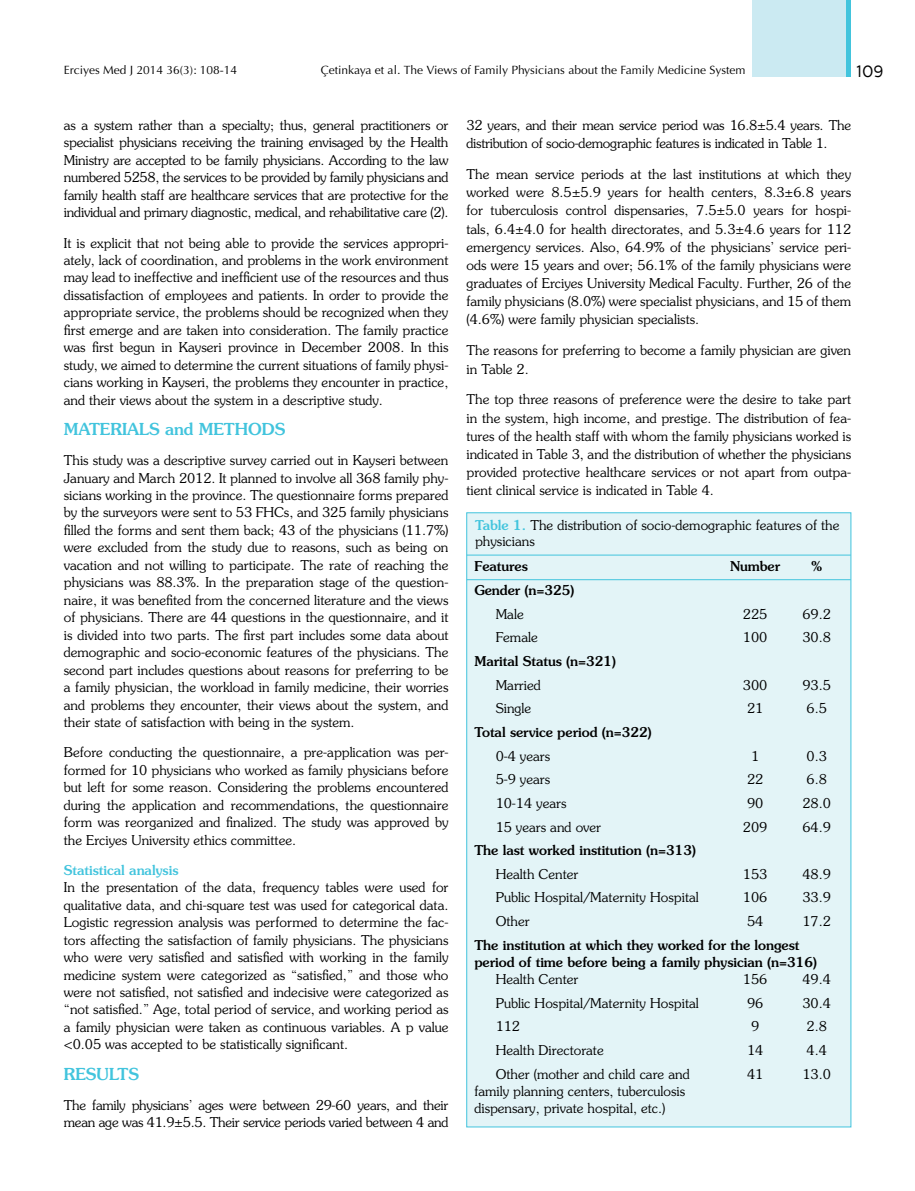
<style>
.page{position:relative;width:915px;height:1191px;background:#fff}
.page>*{position:absolute;margin:0;border:0;box-sizing:border-box;transform-origin:0 0}
.t1{font:500 16.5px "Souvenir Std";color:#42c4dd}
.t2{font:16.5px "Centrale Sans";color:#000}
.t3{font:300 13.5px/17.4px "Souvenir Std";color:#000;text-align:justify}
.t4{font:300 13.5px/17.4px "Souvenir Std";letter-spacing:-.02em;color:#000}
.t5{font:500 13.5px "Souvenir Std";color:#000}
.t6{font:500 13.5px "Souvenir Std";color:#42c4dd}
.t7{font:12px "Optima Normal Tr";color:#000}
.s1{font-weight:500;color:#42c4dd}
</style>
<div class="page">
<div style="left:466px;top:512px;width:384px;height:615px;background:#e3f4f7;border:1px solid #42c4dd"></div>
<hr style="left:466px;top:579px;width:384px;height:1px;background:#42c4dd">
<hr style="left:466px;top:555px;width:384px;height:1px;background:#42c4dd">
<div style="left:752px;top:0;width:98px;height:77px;background:#cbeaf2"></div>
<hr style="left:846px;top:0;width:4px;height:77px;background:#42c4dd">
<p class="t7" style="left:64px;top:62px;width:175px">Erciyes Med J 2014 36(3): 108-14</p>
<p class="t7" style="left:320px;top:62px;width:426px">Çetinkaya et al. The Views of Family Physicians about the Family Medicine System</p>
<p class="t2" style="left:856px;top:62px;width:29px">109</p>
<p class="t3" style="left:64px;top:116px;width:386px">as a system rather than a specialty; thus, general practitioners or specialist physicians receiving the training envisaged by the Health Ministry are accepted to be family physicians. According to the law numbered 5258, the services to be provided by family physicians and family health staff are healthcare services that are protective for the individual and primary diagnostic, medical, and rehabilitative care (2).</p>
<p class="t3" style="left:64px;top:234px;width:386px">It is explicit that not being able to provide the services appropri&shy;ately, lack of coordination, and problems in the work environment may lead to ineffective and inefficient use of the resources and thus dissatisfaction of employees and patients. In order to provide the appropriate service, the problems should be recognized when they first emerge and are taken into consideration. The family practice was first begun in Kayseri province in December 2008. In this study, we aimed to determine the current situations of family physi&shy;cians working in Kayseri, the problems they encounter in practice, and their views about the system in a descriptive study.</p>
<p class="t1" style="left:64px;top:419px;width:223px">MATERIALS and METHODS</p>
<p class="t3" style="left:64px;top:451px;width:386px">This study was a descriptive survey carried out in Kayseri between January and March 2012. It planned to involve all 368 family phy&shy;sicians working in the province. The questionnaire forms prepared by the surveyors were sent to 53 FHCs, and 325 family physicians filled the forms and sent them back; 43 of the physicians (11.7%) were excluded from the study due to reasons, such as being on vacation and not willing to participate. The rate of reaching the physicians was 88.3%. In the preparation stage of the question&shy;naire, it was benefited from the concerned literature and the views of physicians. There are 44 questions in the questionnaire, and it is divided into two parts. The first part includes some data about demographic and socio-economic features of the physicians. The second part includes questions about reasons for preferring to be a family physician, the workload in family medicine, their worries and problems they encounter, their views about the system, and their state of satisfaction with being in the system.</p>
<p class="t3" style="left:64px;top:743px;width:386px">Before conducting the questionnaire, a pre-application was per&shy;formed for 10 physicians who worked as family physicians before but left for some reason. Considering the problems encountered during the application and recommendations, the questionnaire form was reorganized and finalized. The study was approved by the Erciyes University ethics committee.</p>
<p class="t6" style="left:64px;top:861px;width:116px">Statistical analysis</p>
<p class="t3" style="left:64px;top:878px;width:386px">In the presentation of the data, frequency tables were used for qualitative data, and chi-square test was used for categorical data.<br>Logistic regression analysis was performed to determine the fac&shy;tors affecting the satisfaction of family physicians. The physicians who were very satisfied and satisfied with working in the family medicine system were categorized as “satisfied,” and those who were not satisfied, not satisfied and indecisive were categorized as “not satisfied.” Age, total period of service, and working period as a family physician were taken as continuous variables. A p value &lt;0.05 was accepted to be statistically significant.</p>
<p class="t1" style="left:64px;top:1063px;width:77px">RESULTS</p>
<p class="t4" style="left:64px;top:1096px;width:386px">The family physicians’ ages were between 29-60 years, and their mean age was 41.9±5.5. Their service periods varied between 4 and</p>
<p class="t4" style="left:466px;top:116px;width:386px;line-height:18.1px">32 years, and their mean service period was 16.8±5.4 years. The distribution of socio-demographic features is indicated in Table 1.</p>
<p class="t3" style="left:466px;top:165px;width:386px;line-height:18.1px">The mean service periods at the last institutions at which they worked were 8.5±5.9 years for health centers, 8.3±6.8 years for tuberculosis control dispensaries, 7.5±5.0 years for hospi&shy;tals, 6.4±4.0 for health directorates, and 5.3±4.6 years for 112 emergency services. Also, 64.9% of the physicians’ service peri&shy;ods were 15 years and over; 56.1% of the family physicians were graduates of Erciyes University Medical Faculty. Further, 26 of the family physicians (8.0%) were specialist physicians, and 15 of them (4.6%) were family physician specialists.</p>
<p class="t3" style="left:466px;top:341px;width:386px;line-height:18.1px">The reasons for preferring to become a family physician are given in Table 2.</p>
<p class="t3" style="left:466px;top:390px;width:386px;line-height:18.1px">The top three reasons of preference were the desire to take part in the system, high income, and prestige. The distribution of fea&shy;tures of the health staff with whom the family physicians worked is indicated in Table 3, and the distribution of whether the physicians provided protective healthcare services or not apart from outpa&shy;tient clinical service is indicated in Table 4.</p>
<p class="t3" style="left:475px;top:517px;width:366px;line-height:16.2px"><span class="s1">Table 1.</span> The distribution of socio-demographic features of the physicians</p>
<p class="t5" style="left:474px;top:558px;width:55px">Features</p>
<p class="t5" style="left:729px;top:558px;width:52px">Number</p>
<p class="t5" style="left:810px;top:558px;width:13px">%</p>
<p class="t5" style="left:474px;top:582px;width:102px">Gender (n=325)</p>
<p class="t3" style="left:495px;top:605px;width:30px">Male</p>
<p class="t3" style="left:742px;top:605px;width:26px">225</p>
<p class="t3" style="left:802px;top:605px;width:30px">69.2</p>
<p class="t3" style="left:495px;top:629px;width:44px">Female</p>
<p class="t3" style="left:742px;top:629px;width:26px">100</p>
<p class="t3" style="left:802px;top:629px;width:30px">30.8</p>
<p class="t5" style="left:474px;top:653px;width:143px">Marital Status (n=321)</p>
<p class="t3" style="left:495px;top:676px;width:47px">Married</p>
<p class="t3" style="left:742px;top:676px;width:26px">300</p>
<p class="t3" style="left:802px;top:676px;width:30px">93.5</p>
<p class="t3" style="left:495px;top:700px;width:37px">Single</p>
<p class="t3" style="left:746px;top:700px;width:18px">21</p>
<p class="t3" style="left:806px;top:700px;width:22px">6.5</p>
<p class="t5" style="left:474px;top:724px;width:179px">Total service period (n=322)</p>
<p class="t3" style="left:495px;top:747px;width:56px">0-4 years</p>
<p class="t3" style="left:750px;top:747px;width:10px">1</p>
<p class="t3" style="left:806px;top:747px;width:22px">0.3</p>
<p class="t3" style="left:495px;top:770px;width:56px">5-9 years</p>
<p class="t3" style="left:746px;top:770px;width:18px">22</p>
<p class="t3" style="left:806px;top:770px;width:22px">6.8</p>
<p class="t3" style="left:495px;top:794px;width:72px">10-14 years</p>
<p class="t3" style="left:746px;top:794px;width:18px">90</p>
<p class="t3" style="left:802px;top:794px;width:30px">28.0</p>
<p class="t3" style="left:495px;top:818px;width:107px">15 years and over</p>
<p class="t3" style="left:742px;top:818px;width:26px">209</p>
<p class="t3" style="left:802px;top:818px;width:30px">64.9</p>
<p class="t5" style="left:474px;top:842px;width:223px">The last worked institution (n=313)</p>
<p class="t3" style="left:495px;top:865px;width:84px">Health Center</p>
<p class="t3" style="left:742px;top:865px;width:26px">153</p>
<p class="t3" style="left:802px;top:865px;width:30px">48.9</p>
<p class="t3" style="left:495px;top:889px;width:204px">Public Hospital/Maternity Hospital</p>
<p class="t3" style="left:742px;top:889px;width:26px">106</p>
<p class="t3" style="left:802px;top:889px;width:30px">33.9</p>
<p class="t3" style="left:495px;top:912px;width:36px">Other</p>
<p class="t3" style="left:746px;top:912px;width:18px">54</p>
<p class="t3" style="left:802px;top:912px;width:30px">17.2</p>
<p class="t5" style="left:474px;top:936px;width:326px">The institution at which they worked for the longest</p>
<p class="t5" style="left:474px;top:954px;width:344px">period of time before being a family physician (n=316)</p>
<p class="t3" style="left:495px;top:970px;width:84px">Health Center</p>
<p class="t3" style="left:742px;top:970px;width:26px">156</p>
<p class="t3" style="left:802px;top:970px;width:30px">49.4</p>
<p class="t3" style="left:495px;top:994px;width:204px">Public Hospital/Maternity Hospital</p>
<p class="t3" style="left:746px;top:994px;width:18px">96</p>
<p class="t3" style="left:802px;top:994px;width:30px">30.4</p>
<p class="t3" style="left:495px;top:1018px;width:26px">112</p>
<p class="t3" style="left:750px;top:1018px;width:10px">9</p>
<p class="t3" style="left:806px;top:1018px;width:22px">2.8</p>
<p class="t3" style="left:495px;top:1041px;width:109px">Health Directorate</p>
<p class="t3" style="left:746px;top:1041px;width:18px">14</p>
<p class="t3" style="left:806px;top:1041px;width:22px">4.4</p>
<p class="t3" style="left:495px;top:1065px;width:195px">Other (mother and child care and</p>
<p class="t3" style="left:746px;top:1065px;width:18px">41</p>
<p class="t3" style="left:802px;top:1065px;width:30px">13.0</p>
<p class="t3" style="left:474px;top:1082px;width:212px">family planning centers, tuberculosis dispensary, private hospital, etc.)</p>
</div>
